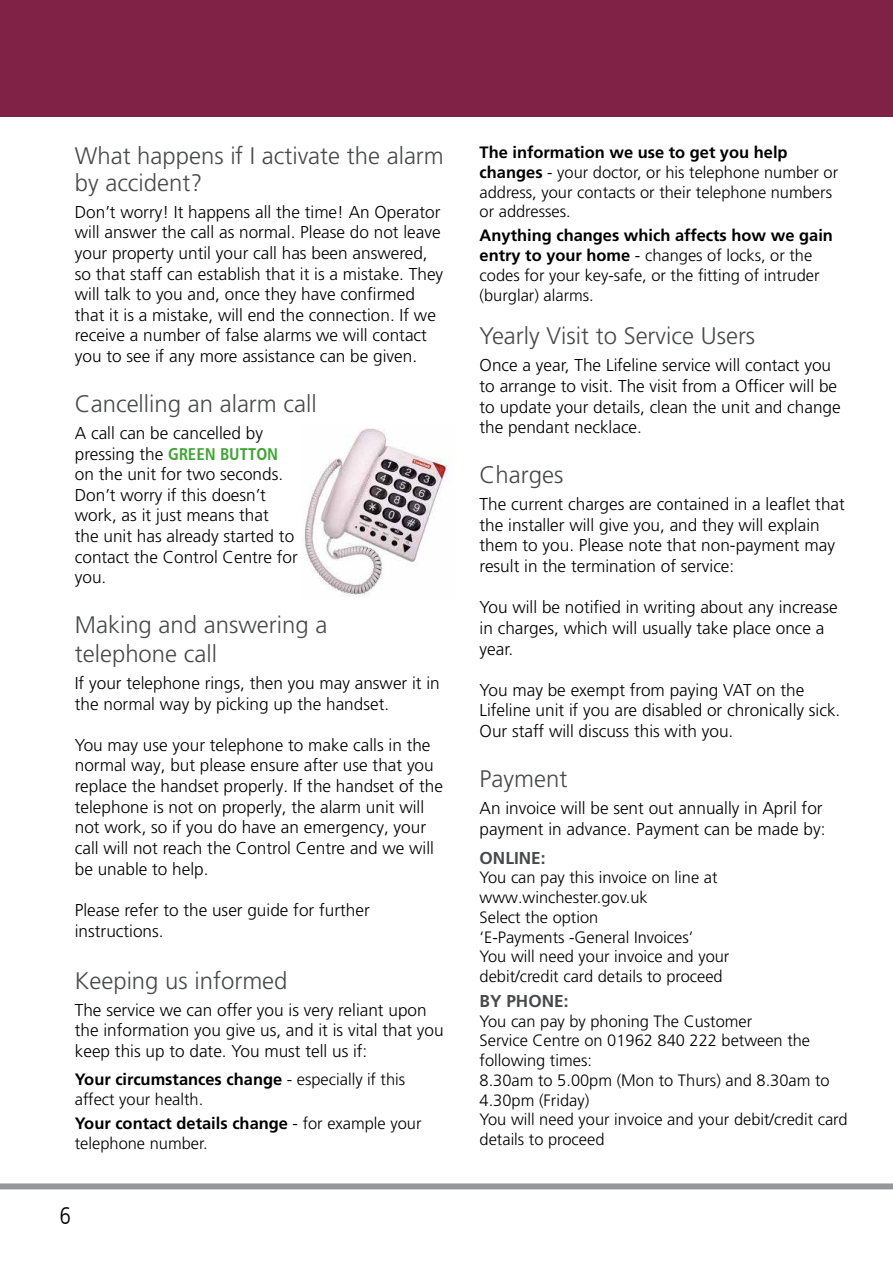
<style>
.page{position:relative;width:893px;height:1263px;background:#fff}
.page>*{position:absolute;margin:0;border:0;box-sizing:border-box;transform-origin:0 0}
.t1{font:24px "Humanist 777 BT Light Condensed B";color:#000}
.t2{font:300 23.85px/26.8px "Frutiger LT Pro";color:#48494a}
.t3{font:300 17.25px/20.7px "Frutiger LT Pro";color:#000}
.t4{font:700 17.25px "Frutiger LT Pro";color:#48494a}
.t5{font:300 16.5px/19.8px "Frutiger LT Pro";color:#000}
.s1{font-family:"Humanist 777 BT Bold Condensed B";font-weight:400;color:#3fa535}
.s2{font-weight:700}
</style>
<div class="page">
<div style="left:0;top:0;width:893px;height:117px;background:#802246"></div>
<div style="left:0;top:1183px;width:893px;height:6px;background:#94969a"></div>
<img style="left:304px;top:428px;width:144px;height:169px">
<h2 class="t2" style="left:75px;top:142px;width:371px">What happens if I activate the alarm by accident?</h2>
<p class="t3" style="left:75px;top:201px;width:370px">Don’t worry! It happens all the time! An Operator will answer the call as normal. Please do not leave your property until your call has been answered, so that staff can establish that it is a mistake. They will talk to you and, once they have confirmed that it is a mistake, will end the connection. If we receive a number of false alarms we will contact you to see if any more assistance can be given.</p>
<h2 class="t2" style="left:75px;top:390px;width:243px">Cancelling an alarm call</h2>
<p class="t3" style="left:75px;top:423px;width:224px">A call can be cancelled by pressing the <span class="s1">GREEN BUTTON </span>on the unit for two seconds.<br>Don’t worry if this doesn’t work, as it just means that<br>the unit has already started to contact the Control Centre for you.</p>
<h2 class="t2" style="left:75px;top:611px;width:254px;line-height:28.7px">Making and answering a telephone call</h2>
<p class="t3" style="left:75px;top:673px;width:366px">If your telephone rings, then you may answer it in the normal way by picking up the handset.</p>
<p class="t3" style="left:75px;top:735px;width:370px">You may use your telephone to make calls in the normal way, but please ensure after use that you replace the handset properly. If the handset of the telephone is not on properly, the alarm unit will not work, so if you do have an emergency, your call will not reach the Control Centre and we will be unable to help.</p>
<p class="t3" style="left:75px;top:900px;width:296px">Please refer to the user guide for further instructions.</p>
<h2 class="t2" style="left:75px;top:967px;width:214px">Keeping us informed</h2>
<p class="t3" style="left:75px;top:999px;width:370px">The service we can offer you is very reliant upon the information you give us, and it is vital that you keep this up to date. You must tell us if:</p>
<p class="t5" style="left:75px;top:1070px;width:332px"><span class="s2">Your circumstances change</span> - especially if this affect your health.</p>
<p class="t5" style="left:75px;top:1113px;width:348px"><span class="s2">Your contact details change</span> - for example your telephone number.</p>
<h1 class="t1" style="left:60px;top:1201px;width:13px">6</h1>
<p class="t5" style="left:480px;top:143px;width:360px"><span class="s2">The information we use to get you help changes</span> - your doctor, or his telephone number or address, your contacts or their telephone numbers or addresses.</p>
<p class="t5" style="left:480px;top:226px;width:355px"><span class="s2">Anything changes which affects how we gain entry to your home</span> - changes of locks, or the codes for your key-safe, or the fitting of intruder (burglar) alarms.</p>
<h2 class="t2" style="left:480px;top:323px;width:277px">Yearly Visit to Service Users</h2>
<p class="t3" style="left:480px;top:355px;width:363px">Once a year, The Lifeline service will contact you to arrange to visit. The visit from a Officer will be to update your details, clean the unit and change the pendant necklace.</p>
<h2 class="t2" style="left:480px;top:462px;width:85px">Charges</h2>
<p class="t3" style="left:480px;top:494px;width:367px">The current charges are contained in a leaflet that the installer will give you, and they will explain them to you. Please note that non-payment may result in the termination of service:</p>
<p class="t3" style="left:480px;top:597px;width:359px">You will be notified in writing about any increase in charges, which will usually take place once a year.</p>
<p class="t3" style="left:480px;top:680px;width:362px">You may be exempt from paying VAT on the<br>Lifeline unit if you are disabled or chronically sick.<br>Our staff will discuss this with you.</p>
<h2 class="t2" style="left:480px;top:765px;width:89px">Payment</h2>
<p class="t3" style="left:480px;top:798px;width:347px">An invoice will be sent out annually in April for payment in advance. Payment can be made by:</p>
<p class="t4" style="left:480px;top:847px;width:67px">ONLINE:</p>
<p class="t5" style="left:480px;top:868px;width:251px">You can pay this invoice on line at www.winchester.gov.uk<br>Select the option<br>‘E-Payments -General Invoices’<br>You will need your invoice and your debit/credit card details to proceed</p>
<p class="t4" style="left:480px;top:991px;width:90px">BY PHONE:</p>
<p class="t5" style="left:480px;top:1011px;width:369px">You can pay by phoning The Customer<br>Service Centre on 01962 840 222 between the following times:<br>8.30am to 5.00pm (Mon to Thurs) and 8.30am to<br>4.30pm (Friday)<br>You will need your invoice and your debit/credit card details to proceed</p>
</div>
